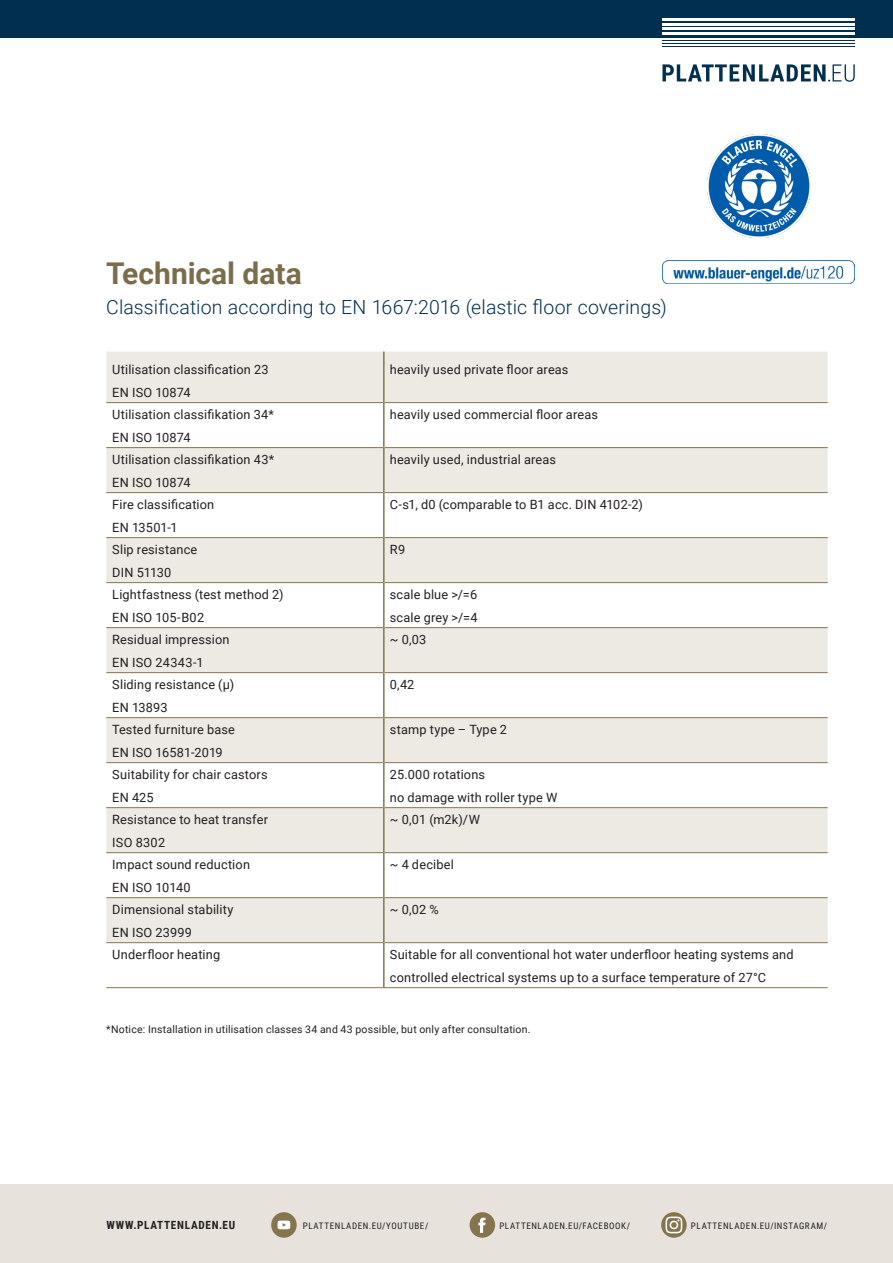
<style>
.page{position:relative;width:893px;height:1263px;background:#fff}
.page>*{position:absolute;margin:0;border:0;box-sizing:border-box;transform-origin:0 0}
.t1{font:700 30px "Roboto";color:#796d4c}
.t2{font:300 19.5px "Roboto";letter-spacing:.005em;color:#002f50}
.t3{font:12.75px/22.5px "Roboto";letter-spacing:.015em;color:#231f20}
.t4{font:700 11.25px "Roboto Condensed";letter-spacing:.065em;color:#231f20}
.legend{font:10.5px "Roboto";letter-spacing:.02em;color:#231f20}
.t5{font:9px "Roboto Condensed";letter-spacing:.07em;color:#231f20}
</style>
<div class="page">
<div style="left:0;top:0;width:893px;height:38px;background:#002f50"></div>
<hr style="left:663px;top:33px;width:192px;height:2px;background:#fff">
<hr style="left:663px;top:28px;width:192px;height:2px;background:#fff">
<hr style="left:663px;top:23px;width:192px;height:2px;background:#fff">
<hr style="left:663px;top:18px;width:192px;height:2px;background:#fff">
<hr style="left:663px;top:47px;width:192px;height:1px;background:#002f50">
<hr style="left:663px;top:43px;width:192px;height:1px;background:#002f50">
<hr style="left:663px;top:40px;width:192px;height:1px;background:#002f50">
<svg style="left:662px;top:64px;width:193px;height:18px"></svg>
<div style="left:0;top:1184px;width:893px;height:79px;background:#e7e3dc"></div>
<div style="left:271px;top:1212px;width:26px;height:26px;background:#85754f;border-radius:50%"></div>
<svg style="left:278px;top:1220px;width:12px;height:9px"></svg>
<div style="left:470px;top:1212px;width:25px;height:26px;background:#85754f;border-radius:50%"></div>
<svg style="left:478px;top:1218px;width:8px;height:15px"></svg>
<svg style="left:661px;top:1212px;width:26px;height:26px"></svg>
<svg style="left:665px;top:1216px;width:17px;height:17px"></svg>
<svg style="left:106px;top:352px;width:722px;height:590px;fill:#edeae4"></svg>
<hr style="left:106px;top:402px;width:277px;height:1px;background:#85754f">
<hr style="left:385px;top:402px;width:443px;height:1px;background:#85754f">
<hr style="left:106px;top:447px;width:277px;height:1px;background:#85754f">
<hr style="left:385px;top:447px;width:443px;height:1px;background:#85754f">
<hr style="left:106px;top:492px;width:277px;height:1px;background:#85754f">
<hr style="left:385px;top:492px;width:443px;height:1px;background:#85754f">
<hr style="left:106px;top:537px;width:277px;height:1px;background:#85754f">
<hr style="left:385px;top:537px;width:443px;height:1px;background:#85754f">
<hr style="left:106px;top:582px;width:277px;height:1px;background:#85754f">
<hr style="left:385px;top:582px;width:443px;height:1px;background:#85754f">
<hr style="left:106px;top:627px;width:277px;height:1px;background:#85754f">
<hr style="left:385px;top:627px;width:443px;height:1px;background:#85754f">
<hr style="left:106px;top:672px;width:277px;height:1px;background:#85754f">
<hr style="left:385px;top:672px;width:443px;height:1px;background:#85754f">
<hr style="left:106px;top:717px;width:277px;height:1px;background:#85754f">
<hr style="left:385px;top:717px;width:443px;height:1px;background:#85754f">
<hr style="left:106px;top:762px;width:277px;height:1px;background:#85754f">
<hr style="left:385px;top:762px;width:443px;height:1px;background:#85754f">
<hr style="left:106px;top:807px;width:277px;height:1px;background:#85754f">
<hr style="left:385px;top:807px;width:443px;height:1px;background:#85754f">
<hr style="left:106px;top:852px;width:277px;height:1px;background:#85754f">
<hr style="left:385px;top:852px;width:443px;height:1px;background:#85754f">
<hr style="left:106px;top:897px;width:277px;height:1px;background:#85754f">
<hr style="left:385px;top:897px;width:443px;height:1px;background:#85754f">
<hr style="left:106px;top:942px;width:277px;height:1px;background:#85754f">
<hr style="left:385px;top:942px;width:443px;height:1px;background:#85754f">
<hr style="left:106px;top:987px;width:278px;height:1px;background:#85754f">
<hr style="left:384px;top:987px;width:444px;height:1px;background:#85754f">
<hr style="left:383px;top:352px;width:2px;height:51px;background:#85754f">
<hr style="left:383px;top:403px;width:2px;height:45px;background:#85754f">
<hr style="left:383px;top:448px;width:2px;height:45px;background:#85754f">
<hr style="left:383px;top:493px;width:2px;height:45px;background:#85754f">
<hr style="left:383px;top:538px;width:2px;height:45px;background:#85754f">
<hr style="left:383px;top:583px;width:2px;height:45px;background:#85754f">
<hr style="left:383px;top:628px;width:2px;height:45px;background:#85754f">
<hr style="left:383px;top:673px;width:2px;height:45px;background:#85754f">
<hr style="left:383px;top:718px;width:2px;height:45px;background:#85754f">
<hr style="left:383px;top:763px;width:2px;height:45px;background:#85754f">
<hr style="left:383px;top:808px;width:2px;height:45px;background:#85754f">
<hr style="left:383px;top:853px;width:2px;height:45px;background:#85754f">
<hr style="left:383px;top:898px;width:2px;height:45px;background:#85754f">
<hr style="left:383px;top:943px;width:2px;height:44px;background:#85754f">
<img style="left:707px;top:134px;width:103px;height:103px">
<img style="left:662px;top:261px;width:193px;height:23px">
<p class="t1" style="left:106px;top:252px;width:197px">Technical data</p>
<p class="t2" style="left:106px;top:293px;width:562px">Classification according to EN 1667:2016 (elastic floor coverings)</p>
<p class="t3" style="left:112px;top:358px;width:158px">Utilisation classification 23<br>EN ISO 10874</p>
<p class="t3" style="left:390px;top:358px;width:180px">heavily used private floor areas</p>
<p class="t3" style="left:112px;top:403px;width:163px">Utilisation classifikation 34*<br>EN ISO 10874</p>
<p class="t3" style="left:390px;top:403px;width:210px">heavily used commercial floor areas</p>
<p class="t3" style="left:112px;top:448px;width:164px">Utilisation classifikation 43*<br>EN ISO 10874</p>
<p class="t3" style="left:390px;top:448px;width:168px">heavily used, industrial areas</p>
<p class="t3" style="left:112px;top:493px;width:104px">Fire classification<br>EN 13501-1</p>
<p class="t3" style="left:390px;top:493px;width:255px">C-s1, d0 (comparable to B1 acc. DIN 4102-2)</p>
<p class="t3" style="left:112px;top:538px;width:87px">Slip resistance<br>DIN 51130</p>
<p class="t3" style="left:390px;top:538px;width:17px">R9</p>
<p class="t3" style="left:112px;top:583px;width:173px">Lightfastness (test method 2)<br>EN ISO 105-B02</p>
<p class="t3" style="left:390px;top:583px;width:89px">scale blue &gt;/=6 scale grey &gt;/=4</p>
<p class="t3" style="left:112px;top:628px;width:119px">Residual impression<br>EN ISO 24343-1</p>
<p class="t3" style="left:390px;top:628px;width:38px">~ 0,03</p>
<p class="t3" style="left:112px;top:673px;width:124px">Sliding resistance (µ)<br>EN 13893</p>
<p class="t3" style="left:390px;top:673px;width:26px">0,42</p>
<p class="t3" style="left:112px;top:718px;width:124px">Tested furniture base<br>EN ISO 16581-2019</p>
<p class="t3" style="left:390px;top:718px;width:119px">stamp type – Type 2</p>
<p class="t3" style="left:112px;top:763px;width:157px">Suitability for chair castors<br>EN 425</p>
<p class="t3" style="left:390px;top:763px;width:169px">25.000 rotations<br>no damage with roller type W</p>
<p class="t3" style="left:112px;top:808px;width:157px">Resistance to heat transfer<br>ISO 8302</p>
<p class="t3" style="left:390px;top:808px;width:92px">~ 0,01 (m2k)/W</p>
<p class="t3" style="left:112px;top:853px;width:139px">Impact sound reduction<br>EN ISO 10140</p>
<p class="t3" style="left:390px;top:853px;width:66px">~ 4 decibel</p>
<p class="t3" style="left:112px;top:898px;width:123px">Dimensional stability<br>EN ISO 23999</p>
<p class="t3" style="left:390px;top:898px;width:51px">~ 0,02 %</p>
<p class="t3" style="left:112px;top:943px;width:109px">Underfloor heating</p>
<p class="t3" style="left:390px;top:943px;width:405px">Suitable for all conventional hot water underfloor heating systems and controlled electrical systems up to a surface temperature of 27°C</p>
<p class="legend" style="left:106px;top:1022px;width:426px">*Notice: Installation in utilisation classes 34 and 43 possible, but only after consultation.</p>
<p class="t4" style="left:106px;top:1217px;width:130px">WWW.PLATTENLADEN.EU</p>
<p class="t5" style="left:303px;top:1220px;width:127px">PLATTENLADEN.EU/YOUTUBE/</p>
<p class="t5" style="left:499px;top:1220px;width:132px">PLATTENLADEN.EU/FACEBOOK/</p>
<p class="t5" style="left:691px;top:1220px;width:138px">PLATTENLADEN.EU/INSTAGRAM/</p>
</div>
